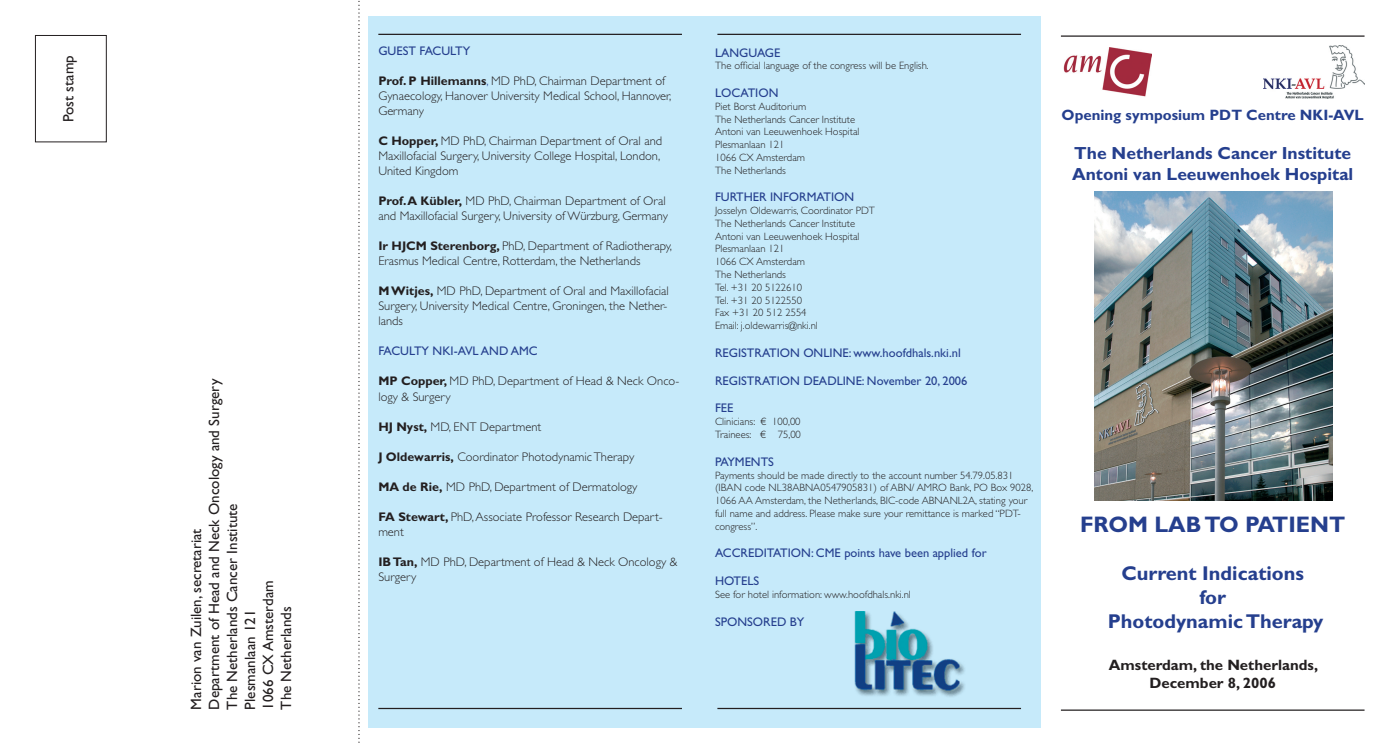
<style>
.page{position:relative;width:1400px;height:745px;background:#fff}
.page>*{position:absolute;margin:0;border:0;box-sizing:border-box;transform-origin:0 0}
.t1{font:700 22.5px "Gill Sans";color:#253f8e}
.t2{font:700 20px/24px "Gill Sans";color:#253f8e;text-align:center}
.t3{font:700 17.5px/21px "Gill Sans";color:#253f8e}
.t4{font:15px/18px "Gill Sans";color:#231f20}
.t5{font:700 15px/18px "Gill Sans";color:#231f20;text-align:center}
.t6{font:700 15px "Gill Sans";color:#253f8e}
.t7{font:300 12.5px/15px "Gill Sans";color:#231f20}
.t8{font:12.5px "Gill Sans";color:#253f8e}
.t9{font:300 10.62px/12.8px "Gill Sans";color:#231f20}
.s1{font-weight:700}
.s2{color:#253f8e}
</style>
<div class="page">
<hr style="left:1061px;top:35px;width:303px;height:2px;background:#231f20">
<hr style="left:1061px;top:709px;width:303px;height:1px;background:#231f20">
<img style="left:1063px;top:47px;width:88px;height:50px">
<div style="left:369px;top:17px;width:672px;height:710px;background:#c6eafa"></div>
<img style="left:855px;top:611px;width:110px;height:85px">
<hr style="left:378px;top:34px;width:304px;height:1px;background:#231f20">
<hr style="left:717px;top:34px;width:304px;height:1px;background:#231f20">
<hr style="left:378px;top:707px;width:304px;height:1px;background:#231f20">
<hr style="left:717px;top:707px;width:304px;height:1px;background:#231f20">
<div style="left:35px;top:35px;width:72px;height:107px;border:1px solid #231f20"></div>
<img style="left:1264px;top:45px;width:100px;height:53px">
<svg style="left:358px;top:0;width:2px;height:743px"></svg>
<img style="left:1094px;top:191px;width:238px;height:309px">
<p class="t4" style="left:60px;top:122px;width:68px;rotate:-90deg">Post stamp</p>
<p class="t4" style="left:187px;top:709px;width:332px;rotate:-90deg">Marion van Zuilen, secretariat<br>Department of Head and Neck Oncology and Surgery<br>The Netherlands Cancer Institute<br>Plesmanlaan 121<br>1066 CX Amsterdam<br>The Netherlands</p>
<p class="t8" style="left:378px;top:44px;width:93px">GUEST FACULTY</p>
<p class="t7" style="left:378px;top:73px;width:294px"><span class="s1">Prof. P Hillemanns</span><span class="s2">,</span> MD PhD, Chairman Department of<br>Gynaecology, Hanover University Medical School, Hannover,<br>Germany</p>
<p class="t7" style="left:378px;top:133px;width:285px"><span class="s1">C Hopper,</span> MD PhD, Chairman Department of Oral and<br>Maxillofacial Surgery, University College Hospital, London,<br>United Kingdom</p>
<p class="t7" style="left:378px;top:193px;width:291px"><span class="s1">Prof. A Kübler,</span> MD PhD, Chairman Department of Oral and Maxillofacial Surgery, University of Würzburg, Germany</p>
<p class="t7" style="left:378px;top:238px;width:295px"><span class="s1">Ir HJCM Sterenborg,</span> PhD, Department of Radiotherapy,<br>Erasmus Medical Centre, Rotterdam, the Netherlands</p>
<p class="t7" style="left:378px;top:283px;width:292px"><span class="s1">M Witjes,</span> MD PhD, Department of Oral and Maxillofacial<br>Surgery, University Medical Centre, Groningen, the Nether&shy;lands</p>
<p class="t8" style="left:378px;top:344px;width:161px">FACULTY NKI-AVL AND AMC</p>
<p class="t7" style="left:378px;top:373px;width:302px"><span class="s1">MP Copper,</span> MD PhD, Department of Head &amp; Neck Onco&shy;logy &amp; Surgery</p>
<p class="t7" style="left:378px;top:418px;width:165px"><span class="s1">HJ Nyst,</span> MD, ENT Department</p>
<p class="t7" style="left:378px;top:448px;width:257px"><span class="s1">J Oldewarris,</span> Coordinator Photodynamic Therapy</p>
<p class="t7" style="left:378px;top:478px;width:261px"><span class="s1">MA de Rie,</span> MD PhD, Department of Dermatology</p>
<p class="t7" style="left:378px;top:508px;width:286px"><span class="s1">FA Stewart,</span> PhD, Associate Professor Research Depart&shy;ment</p>
<p class="t7" style="left:378px;top:553px;width:301px"><span class="s1">IB Tan,</span> MD PhD, Department of Head &amp; Neck Oncology &amp;<br>Surgery</p>
<p class="t8" style="left:715px;top:45px;width:67px">LANGUAGE</p>
<p class="t9" style="left:715px;top:59px;width:215px">The official language of the congress will be English.</p>
<p class="t8" style="left:715px;top:86px;width:65px">LOCATION</p>
<p class="t9" style="left:715px;top:100px;width:146px">Piet Borst Auditorium<br>The Netherlands Cancer Institute<br>Antoni van Leeuwenhoek Hospital<br>Plesmanlaan 121<br>1066 CX Amsterdam<br>The Netherlands</p>
<p class="t8" style="left:715px;top:190px;width:141px">FURTHER INFORMATION</p>
<p class="t9" style="left:715px;top:204px;width:161px">Josselyn Oldewarris, Coordinator PDT<br>The Netherlands Cancer Institute<br>Antoni van Leeuwenhoek Hospital<br>Plesmanlaan 121<br>1066 CX Amsterdam<br>The Netherlands<br>Tel. +31 20 5122610<br>Tel. +31 20 5122550<br>Fax +31 20 512 2554<br>Email: j.oldewarris@nki.nl</p>
<p class="t8" style="left:715px;top:345px;width:247px">REGISTRATION ONLINE: www.hoofdhals.nki.nl</p>
<p class="t8" style="left:715px;top:373px;width:254px">REGISTRATION DEADLINE: November 20, 2006</p>
<p class="t8" style="left:715px;top:401px;width:20px">FEE</p>
<p class="t9" style="left:715px;top:415px;width:87px">Clinicians: € 100,00<br>Trainees: € 75,00</p>
<p class="t8" style="left:715px;top:454px;width:60px">PAYMENTS</p>
<p class="t9" style="left:715px;top:468px;width:320px">Payments should be made directly to the account number 54.79.05.831 (IBAN code NL38ABNA0547905831) of ABN/ AMRO Bank, PO Box 9028, 1066 AA Amsterdam, the Netherlands, BIC-code ABNANL2A, stating your full name and address. Please make sure your remittance is marked “PDT&shy;congress”.</p>
<p class="t8" style="left:715px;top:545px;width:273px">ACCREDITATION: CME points have been applied for</p>
<p class="t8" style="left:715px;top:573px;width:46px">HOTELS</p>
<p class="t9" style="left:715px;top:587px;width:197px">See for hotel information: www.hoofdhals.nki.nl</p>
<p class="t8" style="left:715px;top:614px;width:91px">SPONSORED BY</p>
<p class="t6" style="left:1061px;top:106px;width:304px">Opening symposium PDT Centre NKI-AVL</p>
<h3 class="t3" style="left:1072px;top:143px;width:283px">The Netherlands Cancer Institute<br>Antoni van Leeuwenhoek Hospital</h3>
<h1 class="t1" style="left:1080px;top:510px;width:267px">FROM LAB TO PATIENT</h1>
<h2 class="t2" style="left:1107px;top:560px;width:217px">Current Indications<br>for<br>Photodynamic Therapy</h2>
<p class="t5" style="left:1109px;top:655px;width:211px">Amsterdam, the Netherlands,<br>December 8, 2006</p>
</div>
